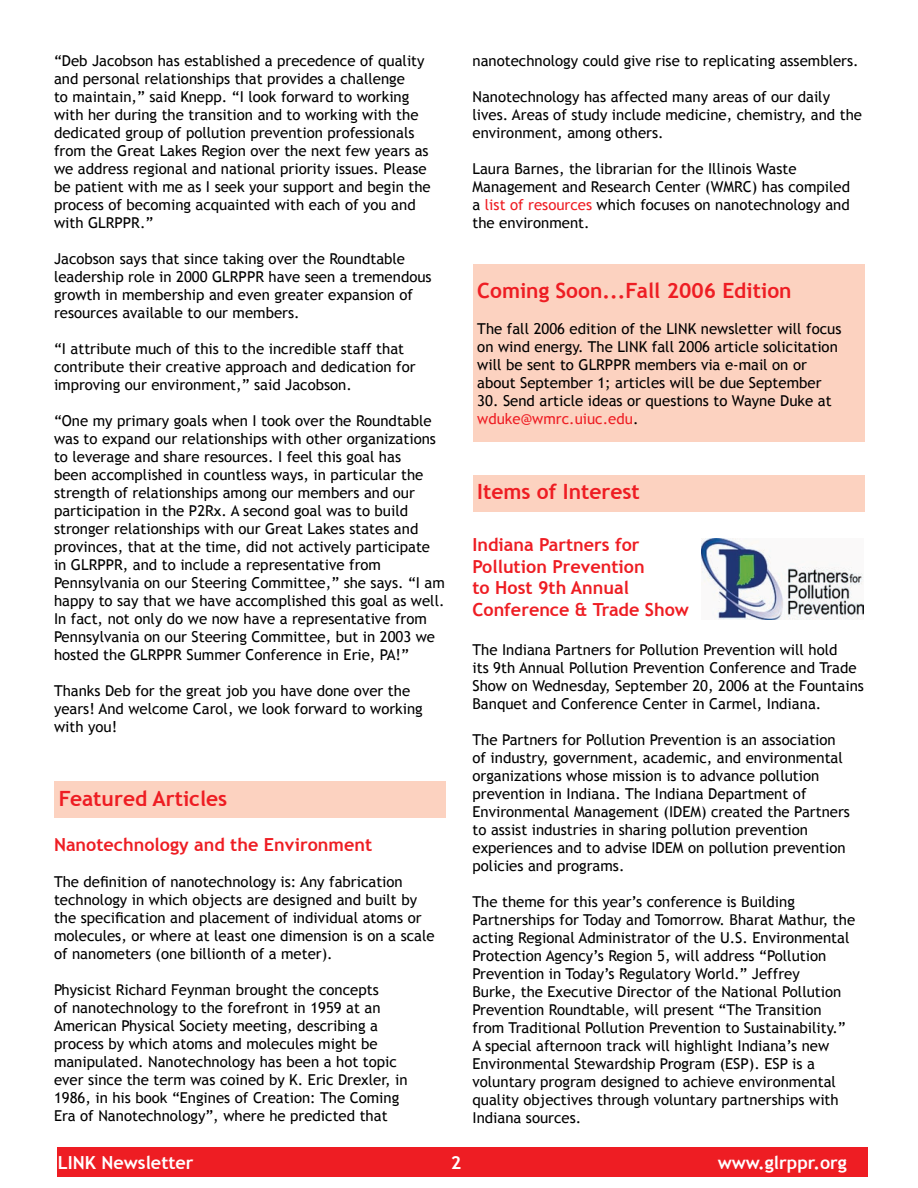
<style>
.page{position:relative;width:918px;height:1188px;background:#fff}
.page>*{position:absolute;margin:0;border:0;box-sizing:border-box;transform-origin:0 0}
.t1{font:700 21px "Trebuchet MS";color:#ee1d23}
.t2{font:700 18px/21.6px "Trebuchet MS";color:#ee1d23}
.t3{font:700 18px "Trebuchet MS";color:#fff}
.Body_Text_2{font:15px/18px "Trebuchet MS";color:#000}
.s1{color:#ee1d23}
</style>
<div class="page">
<div style="left:58px;top:1148px;width:810px;height:29px;background:#ee1d23"></div>
<div style="left:473px;top:265px;width:391px;height:177px;background:#fcd2c0"></div>
<div style="left:473px;top:475px;width:391px;height:37px;background:#fcd2c0"></div>
<img style="left:702px;top:539px;width:162px;height:81px">
<div style="left:54px;top:781px;width:392px;height:37px;background:#fcd2c0"></div>
<p class="Body_Text_2" style="left:54px;top:52px;width:378px">“Deb Jacobson has established a precedence of quality and personal relationships that provides a challenge<br>to maintain,” said Knepp. “I look forward to working with her during the transition and to working with the dedicated group of pollution prevention professionals from the Great Lakes Region over the next few years as we address regional and national priority issues. Please be patient with me as I seek your support and begin the process of becoming acquainted with each of you and with GLRPPR.”</p>
<p class="Body_Text_2" style="left:54px;top:250px;width:379px">Jacobson says that since taking over the Roundtable leadership role in 2000 GLRPPR have seen a tremendous growth in membership and even greater expansion of resources available to our members.</p>
<p class="Body_Text_2" style="left:54px;top:340px;width:363px">“I attribute much of this to the incredible staff that contribute their creative approach and dedication for improving our environment,” said Jacobson.</p>
<p class="Body_Text_2" style="left:54px;top:412px;width:392px">“One my primary goals when I took over the Roundtable was to expand our relationships with other organizations to leverage and share resources. I feel this goal has<br>been accomplished in countless ways, in particular the strength of relationships among our members and our participation in the P2Rx. A second goal was to build stronger relationships with our Great Lakes states and provinces, that at the time, did not actively participate in GLRPPR, and to include a representative from Pennsylvania on our Steering Committee,” she says. “I am happy to say that we have accomplished this goal as well.<br>In fact, not only do we now have a representative from Pennsylvania on our Steering Committee, but in 2003 we hosted the GLRPPR Summer Conference in Erie, PA!”</p>
<p class="Body_Text_2" style="left:54px;top:682px;width:370px">Thanks Deb for the great job you have done over the years! And welcome Carol, we look forward to working with you!</p>
<p class="t1" style="left:59px;top:785px;width:170px">Featured Articles</p>
<p class="t2" style="left:54px;top:834px;width:320px">Nanotechnology and the Environment</p>
<p class="Body_Text_2" style="left:54px;top:873px;width:382px">The definition of nanotechnology is: Any fabrication technology in which objects are designed and built by the specification and placement of individual atoms or molecules, or where at least one dimension is on a scale of nanometers (one billionth of a meter).</p>
<p class="Body_Text_2" style="left:54px;top:981px;width:355px">Physicist Richard Feynman brought the concepts<br>of nanotechnology to the forefront in 1959 at an American Physical Society meeting, describing a process by which atoms and molecules might be manipulated. Nanotechnology has been a hot topic ever since the term was coined by K. Eric Drexler, in 1986, in his book “Engines of Creation: The Coming Era of Nanotechnology”, where he predicted that</p>
<p class="Body_Text_2" style="left:472px;top:52px;width:388px">nanotechnology could give rise to replicating assemblers.</p>
<p class="Body_Text_2" style="left:472px;top:88px;width:391px">Nanotechnology has affected many areas of our daily lives. Areas of study include medicine, chemistry, and the environment, among others.</p>
<p class="Body_Text_2" style="left:472px;top:160px;width:379px">Laura Barnes, the librarian for the Illinois Waste Management and Research Center (WMRC) has compiled a <span class="s1">list of resources</span> which focuses on nanotechnology and the environment.</p>
<p class="t1" style="left:477px;top:278px;width:316px">Coming Soon...Fall 2006 Edition</p>
<p class="Body_Text_2" style="left:477px;top:320px;width:366px">The fall 2006 edition of the LINK newsletter will focus on wind energy. The LINK fall 2006 article solicitation will be sent to GLRPPR members via e-mail on or about September 1; articles will be due September</p>
<p class="Body_Text_2" style="left:477px;top:392px;width:356px">30. Send article ideas or questions to Wayne Duke at <span class="s1">wduke@wmrc.uiuc.edu</span>.</p>
<p class="t1" style="left:477px;top:479px;width:164px">Items of Interest</p>
<p class="t2" style="left:472px;top:534px;width:218px">Indiana Partners for<br>Pollution Prevention<br>to Host 9th Annual<br>Conference &amp; Trade Show</p>
<p class="Body_Text_2" style="left:472px;top:641px;width:393px">The Indiana Partners for Pollution Prevention will hold<br>its 9th Annual Pollution Prevention Conference and Trade Show on Wednesday, September 20, 2006 at the Fountains Banquet and Conference Center in Carmel, Indiana.</p>
<p class="Body_Text_2" style="left:472px;top:731px;width:379px">The Partners for Pollution Prevention is an association of industry, government, academic, and environmental organizations whose mission is to advance pollution prevention in Indiana. The Indiana Department of Environmental Management (IDEM) created the Partners to assist industries in sharing pollution prevention experiences and to advise IDEM on pollution prevention policies and programs.</p>
<p class="Body_Text_2" style="left:472px;top:893px;width:384px">The theme for this year’s conference is Building Partnerships for Today and Tomorrow. Bharat Mathur, the acting Regional Administrator of the U.S. Environmental Protection Agency’s Region 5, will address “Pollution Prevention in Today’s Regulatory World.” Jeffrey<br>Burke, the Executive Director of the National Pollution Prevention Roundtable, will present “The Transition from Traditional Pollution Prevention to Sustainability.” A special afternoon track will highlight Indiana’s new Environmental Stewardship Program (ESP). ESP is a voluntary program designed to achieve environmental quality objectives through voluntary partnerships with Indiana sources.</p>
<p class="t3" style="left:58px;top:1151px;width:137px">LINK Newsletter</p>
<p class="t3" style="left:451px;top:1151px;width:12px">2</p>
<p class="t3" style="left:718px;top:1151px;width:131px">www.glrppr.org</p>
</div>
